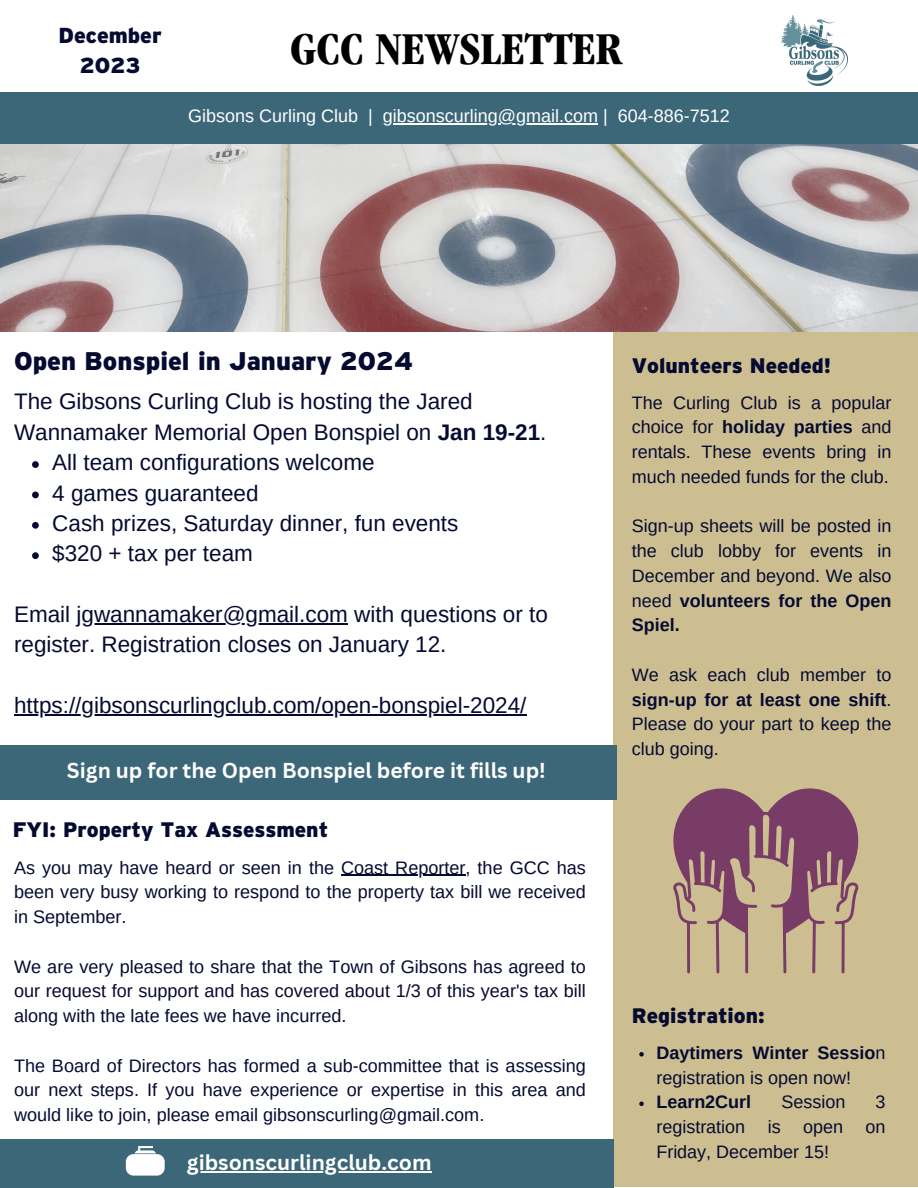
<style>
.page{position:relative;width:918px;height:1188px;background:#fff}
.page>*{position:absolute;margin:0;border:0;box-sizing:border-box;transform-origin:0 0}
.t1{font:700 condensed 47.25px "Garamond";color:#000}
.t2{font:900 25.5px "Interstate";color:#050a30}
.t3{font:22.5px/30.3px "Arimo";color:#050a30}
.t4{font:900 21.75px "Interstate";color:#050a30}
.t5{font:700 21px "Canva Sans";color:#fff}
.t6{font:900 21px "Interstate";color:#050a30}
.t7{font:18.15px/24.8px "Arimo";color:#050a30;text-align:justify}
.t8{font:18px/24.8px "Arimo";color:#050a30;text-align:justify}
.t9{font:18px "Arimo";color:#fff}
.t10{font:700 18px "Arimo";color:#050a30}
.s1{font-weight:700}
</style>
<div class="page">
<img style="left:0;top:144px;width:918px;height:188px">
<div style="left:0;top:92px;width:918px;height:52px;background:#3c6779"></div>
<div style="left:614px;top:332px;width:304px;height:855px;background:#cdbe92"></div>
<div style="left:0;top:1139px;width:614px;height:48px;background:#3c6779"></div>
<img style="left:781px;top:16px;width:67px;height:70px">
<div style="left:0;top:745px;width:616px;height:55px;background:#3c6779"></div>
<div style="left:126px;top:1154px;width:39px;height:21px;background:#fff;border-radius:8px"></div>
<svg style="left:134px;top:1146px;width:22px;height:7px"></svg>
<svg style="left:673px;top:788px;width:186px;height:185px"></svg>
<svg style="left:32px;top:461px;width:7px;height:7px"></svg>
<svg style="left:32px;top:492px;width:7px;height:6px"></svg>
<svg style="left:32px;top:522px;width:7px;height:7px"></svg>
<svg style="left:32px;top:552px;width:7px;height:7px"></svg>
<hr style="left:77px;top:623px;width:271px;height:1px;background:#050a30">
<hr style="left:14px;top:714px;width:512px;height:1px;background:#050a30">
<hr style="left:383px;top:123px;width:215px;height:1px;background:#fff">
<hr style="left:187px;top:1171px;width:245px;height:1px;background:#fff">
<hr style="left:341px;top:875px;width:125px;height:1px;background:#050a30">
<svg style="left:639px;top:1052px;width:5px;height:5px"></svg>
<svg style="left:639px;top:1102px;width:5px;height:4px"></svg>
<p class="t4" style="left:58px;top:23px;width:105px">December</p>
<p class="t4" style="left:80px;top:53px;width:62px">2023</p>
<p class="t1" style="left:290px;top:22px;width:334px">GCC NEWSLETTER</p>
<p class="t9" style="left:188px;top:106px;width:543px">Gibsons Curling Club | gibsonscurling@gmail.com | 604-886-7512</p>
<p class="t2" style="left:14px;top:347px;width:400px">Open Bonspiel in January 2024</p>
<p class="t3" style="left:14px;top:386px;width:534px">The Gibsons Curling Club is hosting the Jared<br>Wannamaker Memorial Open Bonspiel on <span class="s1">Jan 19-21</span>.</p>
<p class="t3" style="left:52px;top:447px;width:324px">All team configurations welcome</p>
<p class="t3" style="left:52px;top:478px;width:208px">4 games guaranteed</p>
<p class="t3" style="left:52px;top:508px;width:408px">Cash prizes, Saturday dinner, fun events</p>
<p class="t3" style="left:52px;top:538px;width:202px">$320 + tax per team</p>
<p class="t3" style="left:14px;top:599px;width:535px">Email jgwannamaker@gmail.com with questions or to register. Registration closes on January 12.</p>
<p class="t3" style="left:14px;top:690px;width:514px">https://gibsonscurlingclub.com/open-bonspiel-2024/</p>
<p class="t5" style="left:67px;top:755px;width:480px">Sign up for the Open Bonspiel before it fills up!</p>
<p class="t6" style="left:13px;top:818px;width:317px">FYI: Property Tax Assessment</p>
<p class="t7" style="left:14px;top:855px;width:573px">As you may have heard or seen in the Coast Reporter, the GCC has been very busy working to respond to the property tax bill we received in September.</p>
<p class="t7" style="left:14px;top:954px;width:573px">We are very pleased to share that the Town of Gibsons has agreed to our request for support and has covered about 1/3 of this year's tax bill along with the late fees we have incurred.</p>
<p class="t7" style="left:14px;top:1053px;width:573px">The Board of Directors has formed a sub-committee that is assessing our next steps. If you have experience or expertise in this area and would like to join, please email gibsonscurling@gmail.com.</p>
<p class="t5" style="left:187px;top:1147px;width:246px">gibsonscurlingclub.com</p>
<p class="t6" style="left:632px;top:354px;width:201px">Volunteers Needed!</p>
<p class="t8" style="left:632px;top:390px;width:261px">The Curling Club is a popular choice for <span class="s1">holiday parties</span> and rentals. These events bring in much needed funds for the club.</p>
<p class="t8" style="left:632px;top:514px;width:261px">Sign-up sheets will be posted in the club lobby for events in December and beyond. We also need <span class="s1">volunteers for the Open Spiel.</span></p>
<p class="t8" style="left:632px;top:662px;width:261px">We ask each club member to <span class="s1">sign-up for at least one shift</span>.<br>Please do your part to keep the club going.</p>
<p class="t6" style="left:632px;top:1004px;width:135px">Registration:</p>
<p class="t8" style="left:656px;top:1040px;width:231px"><span class="s1">Daytimers Winter Sessio</span>n registration is open now!</p>
<p class="t10" style="left:656px;top:1092px;width:96px">Learn2Curl</p>
<p class="t8" style="left:781px;top:1090px;width:65px">Session</p>
<p class="t8" style="left:656px;top:1090px;width:231px;text-indent:219px">3 registration is open on Friday, December 15!</p>
</div>
